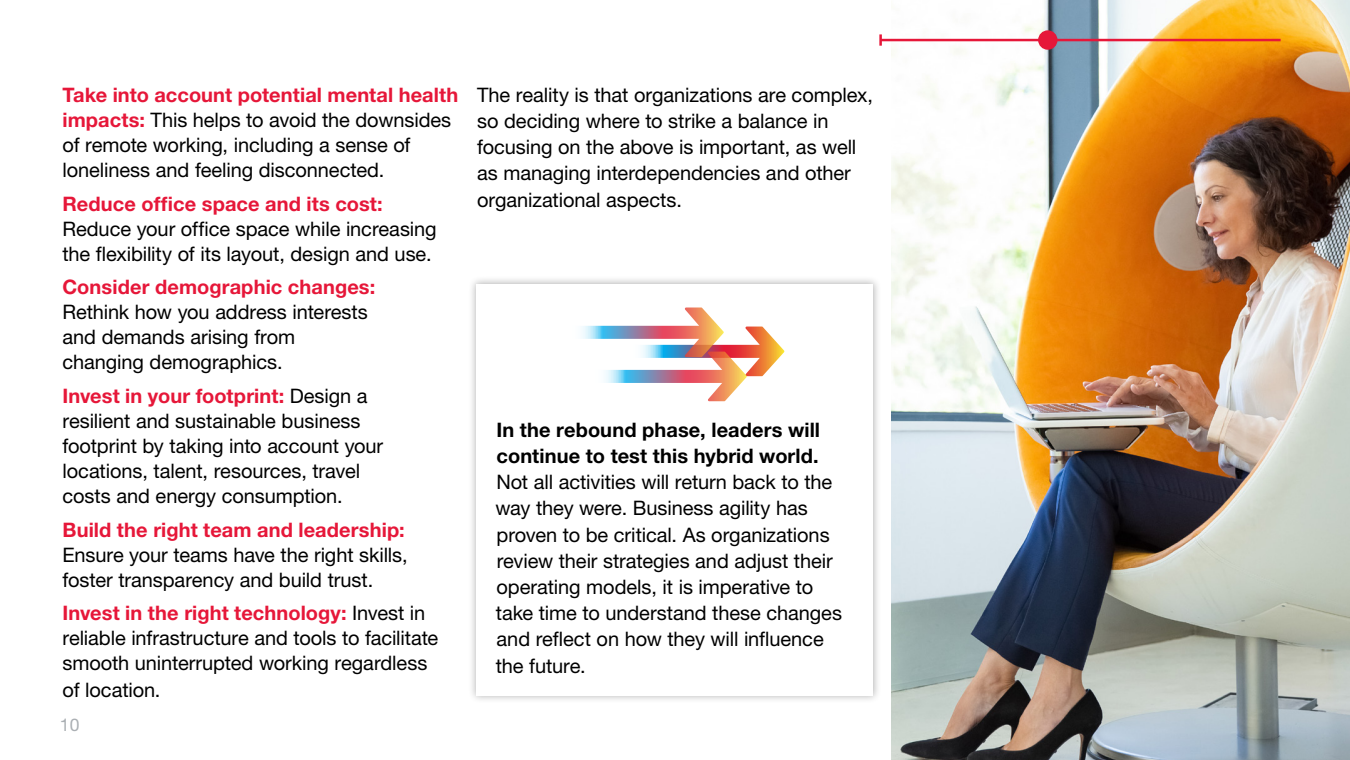
<style>
.page{position:relative;width:1350px;height:760px;background:#fff}
.page>*{position:absolute;margin:0;border:0;box-sizing:border-box;transform-origin:0 0}
.t1{font:20px/25px "Helvetica Neue LT Pro";letter-spacing:-.005em;color:#000}
.t2{font:700 20px "Helvetica Neue LT Pro";letter-spacing:.005em;color:#e61739}
.t3{font:700 20px/26.2px "Helvetica Neue LT Pro";letter-spacing:.005em;color:#000}
.t4{font:17.5px "Helvetica Neue LT Pro";color:#aaafb3}
.s1{font-weight:700;color:#e61739}
</style>
<div class="page">
<img style="left:892px;top:0;width:458px;height:760px">
<div style="left:468px;top:276px;width:413px;height:428px;background:#000;opacity:.31"></div>
<div style="left:476px;top:284px;width:397px;height:411px;background:#fff"></div>
<svg style="left:582px;top:308px;width:202px;height:93px"></svg>
<hr style="left:881px;top:39px;width:400px;height:2px;background:#e61739">
<svg style="left:879px;top:34px;width:3px;height:12px"></svg>
<div style="left:1039px;top:32px;width:17px;height:16px;background:#e61739;border-radius:50%"></div>
<div style="left:1038px;top:30px;width:20px;height:20px;border:2px solid #e61739;border-radius:50%"></div>
<p class="t1" style="left:62px;top:82px;width:397px"><span class="s1">Take into account potential mental health impacts:</span> This helps to avoid the downsides of remote working, including a sense of loneliness and feeling disconnected.</p>
<p class="t2" style="left:62px;top:191px;width:322px">Reduce office space and its cost:</p>
<p class="t1" style="left:62px;top:215px;width:376px">Reduce your office space while increasing the flexibility of its layout, design and use.</p>
<p class="t2" style="left:62px;top:275px;width:314px">Consider demographic changes:</p>
<p class="t1" style="left:62px;top:299px;width:307px">Rethink how you address interests and demands arising from changing demographics.</p>
<p class="t1" style="left:62px;top:383px;width:322px"><span class="s1">Invest in your footprint:</span> Design a resilient and sustainable business footprint by taking into account your locations, talent, resources, travel costs and energy consumption.</p>
<p class="t2" style="left:62px;top:517px;width:344px">Build the right team and leadership:</p>
<p class="t1" style="left:62px;top:542px;width:347px">Ensure your teams have the right skills, foster transparency and build trust.</p>
<p class="t1" style="left:62px;top:600px;width:377px;line-height:25.4px"><span class="s1">Invest in the right technology:</span> Invest in reliable infrastructure and tools to facilitate smooth uninterrupted working regardless of location.</p>
<p class="t4" style="left:60px;top:714px;width:21px">10</p>
<p class="t1" style="left:477px;top:81px;width:397px;line-height:26.2px">The reality is that organizations are complex, so deciding where to strike a balance in focusing on the above is important, as well as managing interdependencies and other organizational aspects.</p>
<p class="t3" style="left:496px;top:416px;width:325px">In the rebound phase, leaders will continue to test this hybrid world.</p>
<p class="t1" style="left:495px;top:468px;width:348px;line-height:26.2px">Not all activities will return back to the way they were. Business agility has proven to be critical. As organizations review their strategies and adjust their operating models, it is imperative to take time to understand these changes and reflect on how they will influence the future.</p>
</div>
